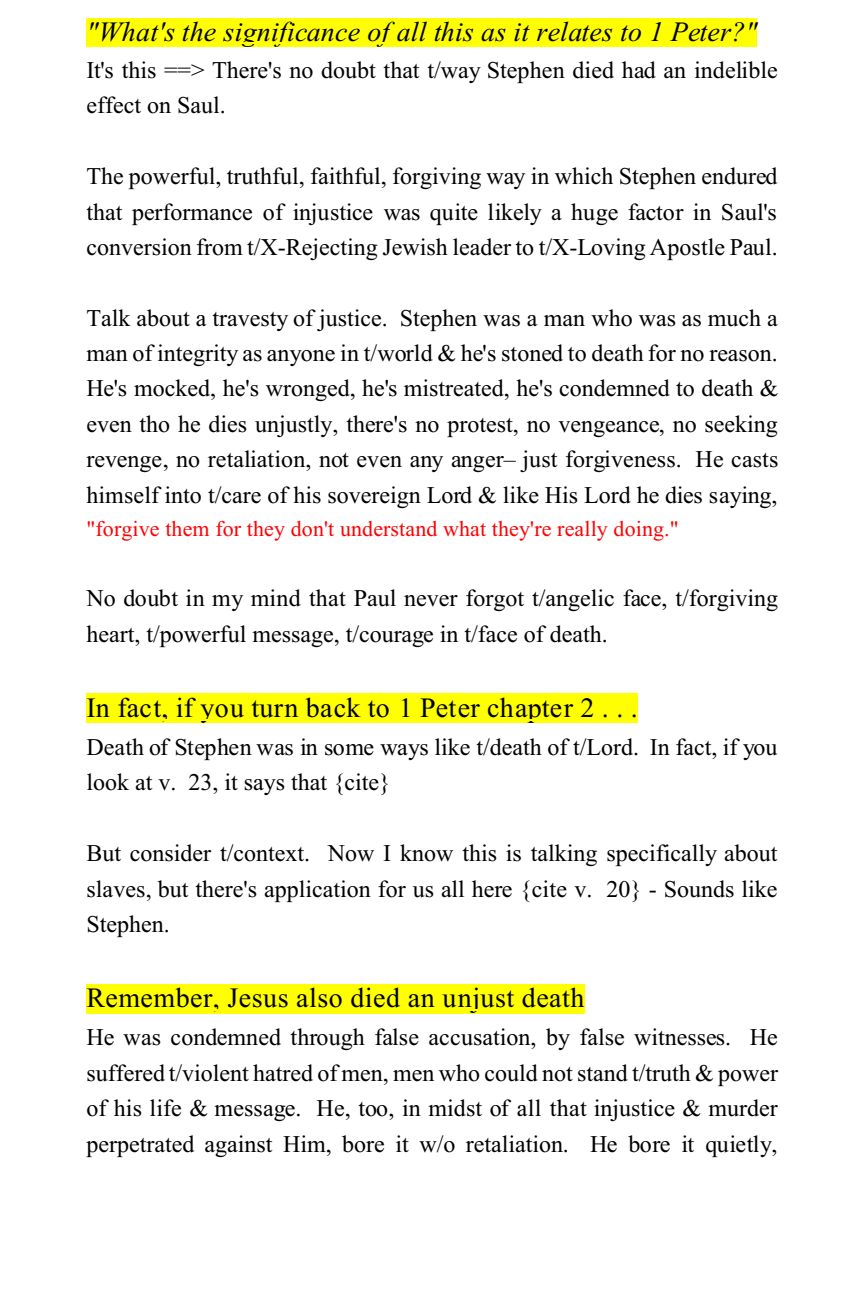
<style>
.page{position:relative;width:864px;height:1296px;background:#fff}
.page>*{position:absolute;margin:0;border:0;box-sizing:border-box;transform-origin:0 0}
.t1{font:28px "Times New Roman";letter-spacing:.015em;color:#000}
.t2{font:italic 28px "Times New Roman";letter-spacing:.01em;color:#000}
.t3{font:24px/35.4px "Times New Roman";color:#000;text-align:justify}
.t4{font:22px "Times New Roman";letter-spacing:.005em;color:#f00}
</style>
<div class="page">
<div style="left:86px;top:18px;width:671px;height:28px;background:#ff0"></div>
<div style="left:86px;top:694px;width:552px;height:29px;background:#ff0"></div>
<div style="left:86px;top:984px;width:499px;height:29px;background:#ff0"></div>
<p class="t2" style="left:86px;top:21px;width:672px">"What's the significance of all this as it relates to 1 Peter?"</p>
<p class="t3" style="left:86px;top:55px;width:693px">It's this ==&gt; There's no doubt that t/way Stephen died had an indelible effect on Saul.</p>
<p class="t3" style="left:86px;top:161px;width:693px">The powerful, truthful, faithful, forgiving way in which Stephen endured that performance of injustice was quite likely a huge factor in Saul's conversion from t/X-Rejecting Jewish leader to t/X-Loving Apostle Paul.</p>
<p class="t3" style="left:86px;top:302px;width:694px">Talk about a travesty of justice. Stephen was a man who was as much a man of integrity as anyone in t/world &amp; he's stoned to death for no reason.<br>He's mocked, he's wronged, he's mistreated, he's condemned to death &amp; even tho he dies unjustly, there's no protest, no vengeance, no seeking revenge, no retaliation, not even any anger– just forgiveness. He casts himself into t/care of his sovereign Lord &amp; like His Lord he dies saying,</p>
<p class="t4" style="left:86px;top:521px;width:594px">"forgive them for they don't understand what they're really doing."</p>
<p class="t3" style="left:86px;top:583px;width:693px">No doubt in my mind that Paul never forgot t/angelic face, t/forgiving heart, t/powerful message, t/courage in t/face of death.</p>
<p class="t1" style="left:86px;top:697px;width:553px">In fact, if you turn back to 1 Peter chapter 2 . . .</p>
<p class="t3" style="left:86px;top:732px;width:693px">Death of Stephen was in some ways like t/death of t/Lord. In fact, if you look at v. 23, it says that {cite}</p>
<p class="t3" style="left:86px;top:838px;width:693px">But consider t/context. Now I know this is talking specifically about slaves, but there's application for us all here {cite v. 20} - Sounds like Stephen.</p>
<p class="t1" style="left:86px;top:988px;width:500px">Remember, Jesus also died an unjust death</p>
<p class="t3" style="left:86px;top:1022px;width:693px">He was condemned through false accusation, by false witnesses. He suffered t/violent hatred of men, men who could not stand t/truth &amp; power of his life &amp; message. He, too, in midst of all that injustice &amp; murder perpetrated against Him, bore it w/o retaliation. He bore it quietly,</p>
</div>
